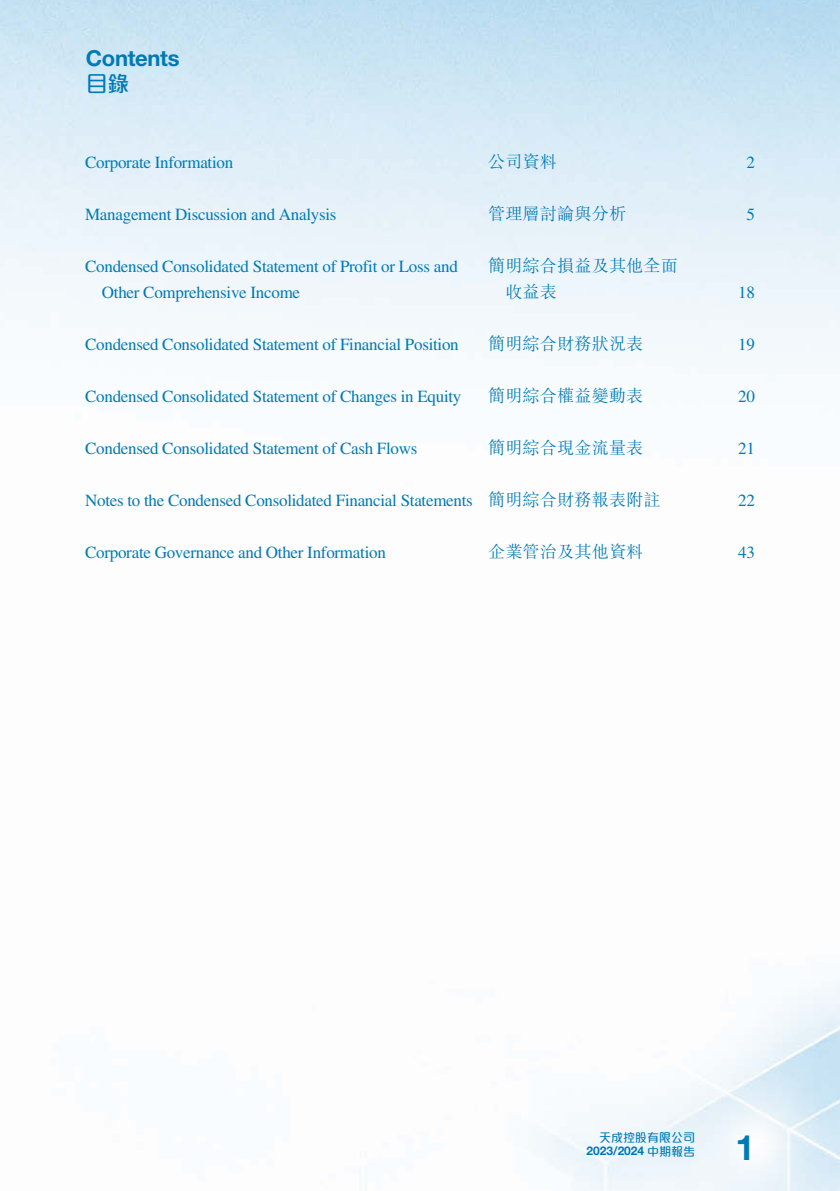
<style>
.page{position:relative;width:840px;height:1191px;background:#fff}
.page>*{position:absolute;margin:0;border:0;box-sizing:border-box;transform-origin:0 0}
.t1{font:700 35px "Helvetica Neue LT Std";color:#007ab4}
.t2{font:700 22px "Helvetica Neue LT Std";letter-spacing:-.015em;color:#007ab4}
.t3{font:500 22px "M Elle HK";color:#007ab4}
.t4{font:17px/26px "Times LT Std";letter-spacing:-.015em;color:#007ab4}
.t5{font:300 17px/26px "M Sung HK";letter-spacing:.015em;color:#007ab4}
.t6{font:700 12px "Helvetica Neue LT Std";color:#007ab4}
.t7{font:500 12px "M Elle HK";color:#007ab4}
.s1{font-family:"M Elle HK";font-weight:500}
</style>
<div class="page">
<p class="t2" style="left:86px;top:45px;width:95px">Contents</p>
<p class="t3" style="left:86px;top:69px;width:45px">目錄</p>
<p class="t5" style="left:488px;top:148px;width:70px">公司資料</p>
<p class="t5" style="left:488px;top:200px;width:139px">管理層討論與分析</p>
<p class="t5" style="left:505px;top:252px;width:174px;text-indent:-17px">簡明綜合損益及其他全面收益表</p>
<p class="t5" style="left:488px;top:330px;width:157px">簡明綜合財務狀況表</p>
<p class="t5" style="left:488px;top:382px;width:157px">簡明綜合權益變動表</p>
<p class="t5" style="left:488px;top:434px;width:157px">簡明綜合現金流量表</p>
<p class="t5" style="left:488px;top:486px;width:174px">簡明綜合財務報表附註</p>
<p class="t5" style="left:488px;top:538px;width:157px">企業管治及其他資料</p>
<p class="t4" style="left:85px;top:149px;width:150px">Corporate Information</p>
<p class="t4" style="left:746px;top:149px;width:10px">2</p>
<p class="t4" style="left:85px;top:201px;width:253px">Management Discussion and Analysis</p>
<p class="t4" style="left:746px;top:201px;width:10px">5</p>
<p class="t4" style="left:102px;top:253px;width:357px;text-indent:-17px">Condensed Consolidated Statement of Profit or Loss and<br>Other Comprehensive Income</p>
<p class="t4" style="left:737px;top:279px;width:18px">18</p>
<p class="t4" style="left:85px;top:331px;width:375px">Condensed Consolidated Statement of Financial Position</p>
<p class="t4" style="left:737px;top:331px;width:18px">19</p>
<p class="t4" style="left:85px;top:383px;width:377px">Condensed Consolidated Statement of Changes in Equity</p>
<p class="t4" style="left:737px;top:383px;width:18px">20</p>
<p class="t4" style="left:85px;top:435px;width:334px">Condensed Consolidated Statement of Cash Flows</p>
<p class="t4" style="left:737px;top:435px;width:18px">21</p>
<p class="t4" style="left:85px;top:487px;width:389px">Notes to the Condensed Consolidated Financial Statements</p>
<p class="t4" style="left:737px;top:487px;width:18px">22</p>
<p class="t4" style="left:85px;top:539px;width:302px">Corporate Governance and Other Information</p>
<p class="t4" style="left:737px;top:539px;width:18px">43</p>
<p class="t7" style="left:599px;top:1128px;width:97px">天成控股有限公司</p>
<p class="t6" style="left:586px;top:1143px;width:110px">2023/2024 <span class="s1">中期報告</span></p>
<h1 class="t1" style="left:735px;top:1126px;width:21px">1</h1>
</div>
